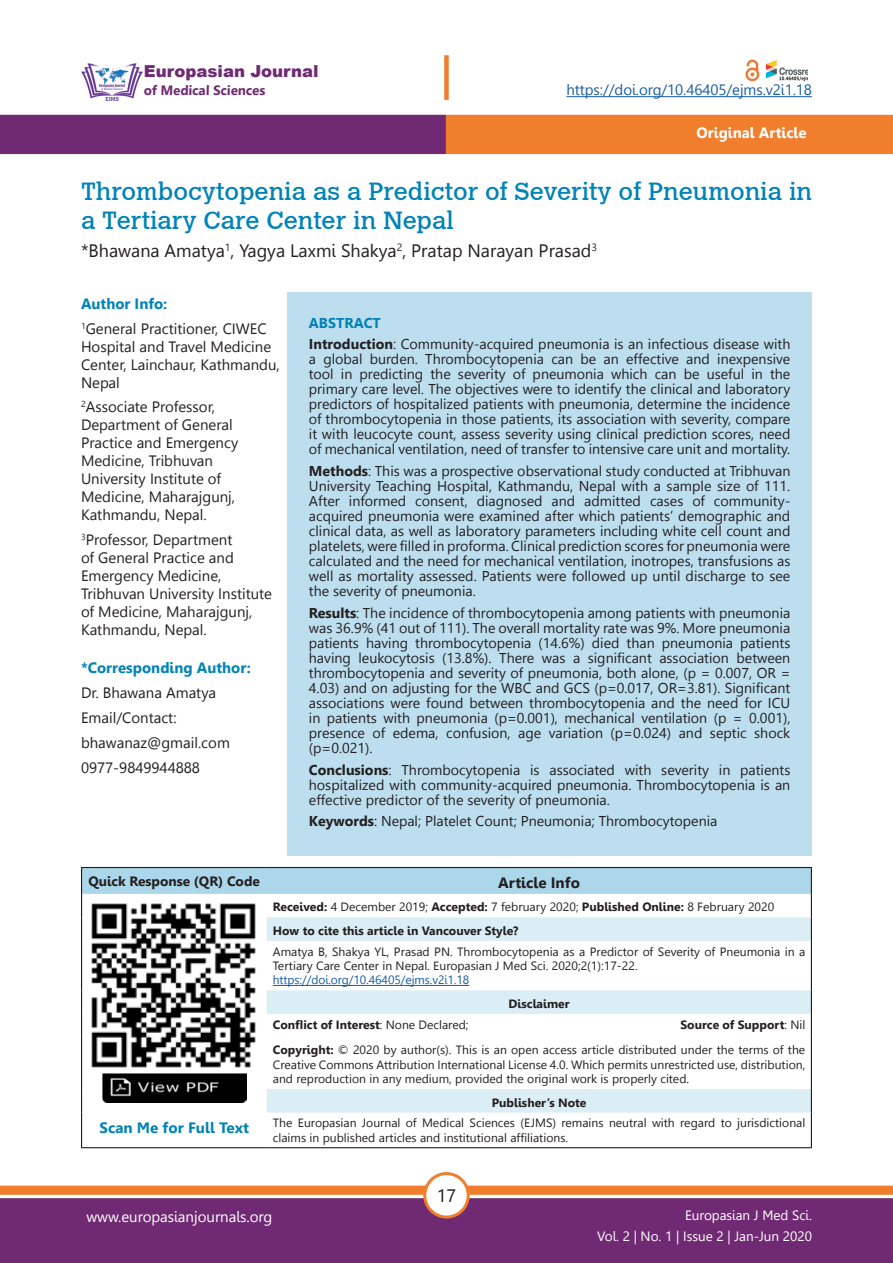
<style>
.page{position:relative;width:893px;height:1263px;background:#fff}
.page>*{position:absolute;margin:0;border:0;box-sizing:border-box;transform-origin:0 0}
.t1{font:24.75px/29.7px "Calvert";color:#0083b6}
.t2{font:18px "Leelawadee";color:#231f20}
.t3{font:900 16.5px "Arial";color:#702a73}
.t4{font:15px/18px "Leelawadee UI";color:#231f20}
.t5{font:700 15px "Leelawadee";color:#0083b6}
.t6{font:15px "Leelawadee";letter-spacing:-.005em;color:#175d9e}
.t7{font:15px "Leelawadee";color:#fff}
.t8{font:700 15px "Leelawadee";color:#fff}
.t9{font:700 15px "Leelawadee";color:#231f20}
.t10{font:14.25px/15px "Leelawadee UI";color:#231f20;text-align:justify}
.t11{font:700 14.25px "Leelawadee";color:#0083b6}
.t12{font:13.5px/21px "Leelawadee";color:#fff;text-align:right}
.t13{font:700 13.5px "Leelawadee";color:#231f20}
.t14{font:700 13.5px "Leelawadee UI";color:#702a73}
.t15{font:12px/14.4px "Leelawadee UI";color:#231f20}
.t16{font:700 12px "Leelawadee";color:#231f20}
.t17{font:700 12px "Leelawadee UI";color:#231f20}
.t18{font:12px "Leelawadee";letter-spacing:-.005em;color:#175d9e}
.s1{font-weight:700}
.s2{font-family:"Leelawadee";font-weight:700}
.s3{font-weight:400}
</style>
<div class="page">
<div style="left:0;top:1198px;width:893px;height:65px;background:#702a73;border:2px solid #702a73"></div>
<div style="left:0;top:1185px;width:893px;height:10px;background:#f07e2c;border:1px solid #f07e2c"></div>
<div style="left:425px;top:1173px;width:43px;height:44px;background:#fff;border-radius:50%"></div>
<div style="left:423px;top:1172px;width:47px;height:46px;border:3px solid #f07e2c;border-radius:50%"></div>
<div style="left:0;top:115px;width:446px;height:39px;background:#702a73"></div>
<div style="left:446px;top:115px;width:447px;height:39px;background:#f07e2c"></div>
<div style="left:444px;top:55px;width:5px;height:45px;background:#f07e2c"></div>
<img style="left:745px;top:60px;width:15px;height:21px">
<img style="left:81px;top:63px;width:61px;height:37px">
<hr style="left:566px;top:96px;width:246px;height:1px;background:#175d9e">
<img style="left:766px;top:60px;width:41px;height:21px">
<div style="left:287px;top:292px;width:525px;height:564px;background:#bcdeee"></div>
<svg style="left:267px;top:941px;width:544px;height:171px"></svg>
<hr style="left:81px;top:941px;width:1px;height:49px;background:#231f20">
<svg style="left:81px;top:990px;width:1px;height:47px"></svg>
<hr style="left:81px;top:1037px;width:1px;height:52px;background:#231f20">
<svg style="left:81px;top:1089px;width:1px;height:23px"></svg>
<hr style="left:81px;top:1112px;width:1px;height:35px;background:#231f20">
<hr style="left:81px;top:1147px;width:186px;height:1px;background:#231f20">
<hr style="left:267px;top:1147px;width:545px;height:1px;background:#231f20">
<svg style="left:81px;top:867px;width:731px;height:74px"></svg>
<hr style="left:811px;top:941px;width:1px;height:49px;background:#231f20">
<hr style="left:811px;top:1037px;width:1px;height:52px;background:#231f20">
<hr style="left:811px;top:1112px;width:1px;height:35px;background:#231f20">
<svg style="left:811px;top:990px;width:1px;height:47px"></svg>
<svg style="left:811px;top:1089px;width:1px;height:23px"></svg>
<img style="left:88px;top:900px;width:171px;height:168px">
<img style="left:102px;top:1073px;width:144px;height:30px">
<hr style="left:273px;top:985px;width:196px;height:1px;background:#175d9e">
<p class="t3" style="left:144px;top:59px;width:176px">Europasian Journal</p>
<p class="t14" style="left:144px;top:80px;width:123px">of Medical Sciences</p>
<p class="t6" style="left:566px;top:81px;width:247px">https://doi.org/10.46405/ejms.v2i1.18</p>
<p class="t8" style="left:696px;top:124px;width:112px">Original Article</p>
<p class="t1" style="left:81px;top:176px;width:732px">Thrombocytopenia as a Predictor of Severity of Pneumonia in a Tertiary Care Center in Nepal</p>
<p class="t2" style="left:81px;top:240px;width:518px">*Bhawana Amatya<sup>1</sup>, Yagya Laxmi Shakya<sup>2</sup>, Pratap Narayan Prasad<sup>3</sup></p>
<p class="t5" style="left:81px;top:295px;width:88px">Author Info:</p>
<p class="t4" style="left:81px;top:318px;width:200px"><sup>1</sup>General Practitioner, CIWEC<br>Hospital and Travel Medicine<br>Center, Lainchaur, Kathmandu,<br>Nepal</p>
<p class="t4" style="left:81px;top:397px;width:159px"><sup>2</sup>Associate Professor,<br>Department of General<br>Practice and Emergency<br>Medicine, Tribhuvan<br>University Institute of<br>Medicine, Maharajgunj,<br>Kathmandu, Nepal.</p>
<p class="t4" style="left:81px;top:530px;width:193px"><sup>3</sup>Professor, Department<br>of General Practice and<br>Emergency Medicine,<br>Tribhuvan University Institute of Medicine, Maharajgunj,<br>Kathmandu, Nepal.</p>
<p class="t5" style="left:81px;top:659px;width:171px">*Corresponding Author:</p>
<p class="t4" style="left:81px;top:683px;width:137px">Dr. Bhawana Amatya</p>
<p class="t4" style="left:81px;top:708px;width:97px">Email/Contact:</p>
<p class="t4" style="left:81px;top:733px;width:150px">bhawanaz@gmail.com</p>
<p class="t4" style="left:81px;top:757px;width:120px">0977-9849944888</p>
<p class="t11" style="left:309px;top:314px;width:74px">ABSTRACT</p>
<p class="t10" style="left:309px;top:336px;width:483px"><span class="s1">Introduction</span>: Community-acquired pneumonia is an infectious disease with a global burden. Thrombocytopenia can be an effective and inexpensive tool in predicting the severity of pneumonia which can be useful in the primary care level. The objectives were to identify the clinical and laboratory predictors of hospitalized patients with pneumonia, determine the incidence of thrombocytopenia in those patients, its association with severity, compare it with leucocyte count, assess severity using clinical prediction scores, need of mechanical ventilation, need of transfer to intensive care unit and mortality.</p>
<p class="t10" style="left:309px;top:463px;width:483px"><span class="s1">Methods</span>: This was a prospective observational study conducted at Tribhuvan University Teaching Hospital, Kathmandu, Nepal with a sample size of 111.<br>After informed consent, diagnosed and admitted cases of community&shy;acquired pneumonia were examined after which patients’ demographic and clinical data, as well as laboratory parameters including white cell count and platelets, were filled in proforma. Clinical prediction scores for pneumonia were calculated and the need for mechanical ventilation, inotropes, transfusions as well as mortality assessed. Patients were followed up until discharge to see the severity of pneumonia.</p>
<p class="t10" style="left:309px;top:604px;width:483px"><span class="s1">Results</span>: The incidence of thrombocytopenia among patients with pneumonia was 36.9% (41 out of 111). The overall mortality rate was 9%. More pneumonia patients having thrombocytopenia (14.6%) died than pneumonia patients having leukocytosis (13.8%). There was a significant association between thrombocytopenia and severity of pneumonia, both alone, (p = 0.007, OR = 4.03) and on adjusting for the WBC and GCS (p=0.017, OR=3.81). Significant associations were found between thrombocytopenia and the need for ICU in patients with pneumonia (p=0.001), mechanical ventilation (p = 0.001), presence of edema, confusion, age variation (p=0.024) and septic shock (p=0.021).</p>
<p class="t10" style="left:309px;top:761px;width:483px"><span class="s1">Conclusions</span>: Thrombocytopenia is associated with severity in patients hospitalized with community-acquired pneumonia. Thrombocytopenia is an effective predictor of the severity of pneumonia.</p>
<p class="t10" style="left:309px;top:813px;width:410px"><span class="s1">Keywords</span>: Nepal; Platelet Count; Pneumonia; Thrombocytopenia</p>
<p class="t13" style="left:88px;top:874px;width:173px">Quick Response (QR) Code</p>
<p class="t9" style="left:498px;top:874px;width:83px">Article Info</p>
<p class="t15" style="left:273px;top:899px;width:503px"><span class="s2">Received:</span> 4 December 2019; <span class="s2">Accepted:</span> 7 february 2020; <span class="s2">Published Online:</span> 8 February 2020</p>
<p class="t16" style="left:273px;top:924px;width:247px">How to cite this article in Vancouver Style?</p>
<p class="t15" style="left:273px;top:943px;width:534px">Amatya B, Shakya YL, Prasad PN. Thrombocytopenia as a Predictor of Severity of Pneumonia in a<br>Tertiary Care Center in Nepal. Europasian J Med Sci. 2020;2(1):17-22.</p>
<p class="t18" style="left:273px;top:973px;width:198px">https://doi.org/10.46405/ejms.v2i1.18</p>
<p class="t16" style="left:509px;top:997px;width:63px">Disclaimer</p>
<p class="t17" style="left:273px;top:1016px;width:197px">Conflict of Interest<span class="s3">: None Declared;</span></p>
<p class="t17" style="left:680px;top:1016px;width:126px">Source of Support<span class="s3">: Nil</span></p>
<p class="t15" style="left:273px;top:1042px;width:534px;text-align:justify"><span class="s2">Copyright:</span> © 2020 by author(s). This is an open access article distributed under the terms of the Creative Commons Attribution International License 4.0. Which permits unrestricted use, distribution, and reproduction in any medium, provided the original work is properly cited.</p>
<p class="t16" style="left:492px;top:1095px;width:96px">Publisher’s Note</p>
<p class="t5" style="left:100px;top:1119px;width:151px">Scan Me for Full Text</p>
<p class="t15" style="left:273px;top:1115px;width:534px">The Europasian Journal of Medical Sciences (EJMS) remains neutral with regard to jurisdictional claims in published articles and institutional affiliations.</p>
<p class="t2" style="left:437px;top:1185px;width:21px">17</p>
<p class="t7" style="left:86px;top:1208px;width:187px">www.europasianjournals.org</p>
<p class="t12" style="left:597px;top:1205px;width:216px">Europasian J Med Sci.<br>Vol. 2 | No. 1 | Issue 2 | Jan-Jun 2020</p>
</div>
